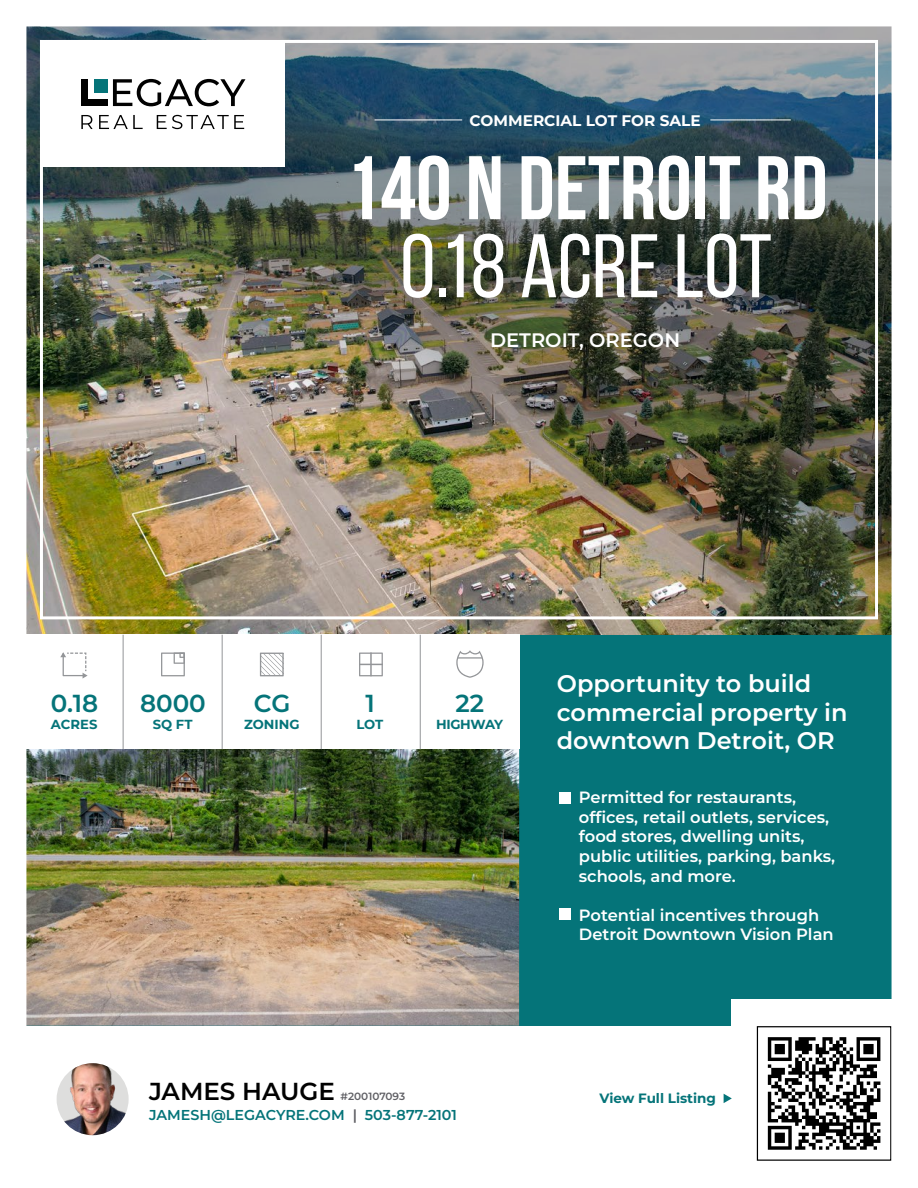
<style>
.page{position:relative;width:918px;height:1188px;background:#fff}
.page>*{position:absolute;margin:0;border:0;box-sizing:border-box;transform-origin:0 0}
.t1{font:700 90px "Bebas Neue";color:#fff}
.t2{font:90px "Bebas Neue";color:#fff}
.t3{font:600 24.6px "Montserrat";color:#057479}
.t4{font:600 24.6px "Montserrat";color:#010101}
.t5{font:600 24px/28.8px "Montserrat";color:#fff}
.t6{font:600 19.5px "Montserrat";color:#fff}
.t7{font:600 16.35px/19.6px "Montserrat";color:#fff}
.t8{font:700 15.3px "Montserrat";color:#fff}
.t9{font:600 14.4px "Montserrat";color:#057479}
.t10{font:700 13.5px "Montserrat";color:#057479}
.t11{font:700 13.2px "Montserrat";letter-spacing:-.005em;color:#057479}
.t12{font:700 13.2px "Montserrat";letter-spacing:-.025em;color:#057479}
.t13{font:600 10.5px "Montserrat";color:#606065}
.s1{color:#606065}
</style>
<div class="page">
<img style="left:26px;top:26px;width:866px;height:1135px">
<p class="t8" style="left:470px;top:111px;width:233px">COMMERCIAL LOT FOR SALE</p>
<h1 class="t1" style="left:345px;top:139px;width:484px">140 N DETROIT RD</h1>
<h1 class="t2" style="left:400px;top:217px;width:373px">0.18 ACRE LOT</h1>
<p class="t6" style="left:490px;top:327px;width:192px">DETROIT, OREGON</p>
<h2 class="t3" style="left:51px;top:687px;width:49px">0.18</h2>
<p class="t11" style="left:51px;top:716px;width:48px">ACRES</p>
<h2 class="t3" style="left:140px;top:687px;width:67px">8000</h2>
<p class="t11" style="left:153px;top:716px;width:41px">SQ FT</p>
<h2 class="t3" style="left:254px;top:687px;width:38px">CG</h2>
<p class="t11" style="left:244px;top:716px;width:57px">ZONING</p>
<h2 class="t3" style="left:366px;top:687px;width:11px">1</h2>
<p class="t11" style="left:356px;top:716px;width:28px">LOT</p>
<h2 class="t3" style="left:456px;top:687px;width:30px">22</h2>
<p class="t12" style="left:436px;top:716px;width:68px">HIGHWAY</p>
<h3 class="t5" style="left:557px;top:668px;width:292px">Opportunity to build commercial property in downtown Detroit, OR</h3>
<p class="t7" style="left:579px;top:787px;width:258px">Permitted for restaurants, offices, retail outlets, services, food stores, dwelling units, public utilities, parking, banks, schools, and more.</p>
<p class="t7" style="left:579px;top:905px;width:256px">Potential incentives through<br>Detroit Downtown Vision Plan</p>
<h2 class="t4" style="left:149px;top:1075px;width:187px">JAMES HAUGE</h2>
<p class="t13" style="left:341px;top:1089px;width:66px">#200107093</p>
<p class="t10" style="left:599px;top:1089px;width:118px">View Full Listing</p>
<p class="t9" style="left:149px;top:1106px;width:309px">JAMESH@LEGACYRE.COM <span class="s1">|</span> 503-877-2101</p>
</div>
